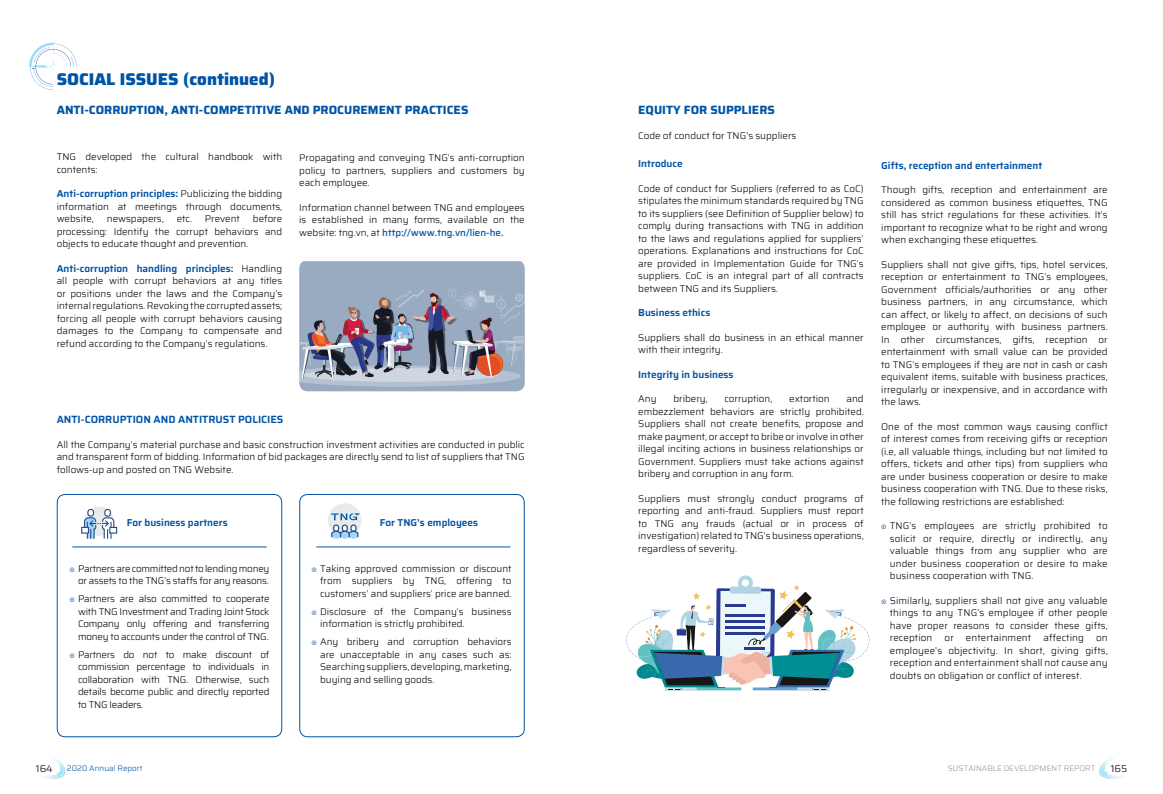
<style>
.page{position:relative;width:1163px;height:794px;background:#fff}
.page>*{position:absolute;margin:0;border:0;box-sizing:border-box;transform-origin:0 0}
.t1{font:800 17px "Saira";color:#0054a6}
.t2{font:700 12px "Saira";color:#0054a6}
.t3{font:600 10.5px "Saira";color:#0054a6}
.t4{font:600 10px "Saira";color:#0054a6}
.t5{font:10px "Saira";color:#312a4b}
.t6{font:300 9.8px/12.5px "Saira";color:#000;text-align:justify}
.t7{font:300 9.8px/12.5px "Saira";letter-spacing:-.02em;color:#000}
.t8{font:300 8px "Saira";color:#939598}
.t9{font:300 8px "Saira";color:#0054a6}
.s1{font-weight:300;font-size:9.8px;color:#000}
.s2{font-weight:500;color:#0054a6}
</style>
<div class="page">
<div style="left:57px;top:494px;width:225px;height:243px;border:1px solid #0054a6;border-radius:8px"></div>
<div style="left:299px;top:494px;width:225px;height:243px;border:1px solid #0054a6;border-radius:8px"></div>
<hr style="left:72px;top:546px;width:194px;height:1px;background:#0054a6">
<hr style="left:316px;top:546px;width:194px;height:1px;background:#0054a6">
<div style="left:328px;top:503px;width:33px;height:34px;background:#e8ebeb;border-radius:50%"></div>
<svg style="left:331px;top:513px;width:29px;height:26px"></svg>
<div style="left:84px;top:506px;width:30px;height:30px;background:#e8ebeb;border-radius:50%"></div>
<svg style="left:81px;top:527px;width:2px;height:6px"></svg>
<svg style="left:83px;top:509px;width:32px;height:30px"></svg>
<svg style="left:109px;top:527px;width:8px;height:6px"></svg>
<svg style="left:299px;top:261px;width:225px;height:130px;background:#959db0"></svg>
<svg style="left:626px;top:575px;width:244px;height:116px"></svg>
<img style="left:39px;top:757px;width:27px;height:22px">
<img style="left:1098px;top:757px;width:28px;height:22px">
<svg style="left:29px;top:42px;width:48px;height:48px"></svg>
<h1 class="t1" style="left:57px;top:66px;width:220px">SOCIAL ISSUES (continued)</h1>
<p class="t2" style="left:57px;top:101px;width:413px">ANTI-CORRUPTION, ANTI-COMPETITIVE AND PROCUREMENT PRACTICES</p>
<p class="t6" style="left:57px;top:150px;width:227px">TNG developed the cultural handbook with contents:</p>
<p class="t4" style="left:57px;top:186px;width:227px">Anti-corruption principles: <span class="s1">Publicizing the bidding</span></p>
<p class="t6" style="left:57px;top:200px;width:227px">information at meetings through documents, website,</p>
<p class="t6" style="left:299px;top:151px;width:227px">Propagating and conveying TNG’s anti-corruption policy to partners, suppliers and customers by each employee.</p>
<p class="t6" style="left:299px;top:201px;width:227px">Information channel between TNG and employees is established in many forms, available on the website: tng.vn, at <span class="s2">http://www.tng.vn/lien-he.</span></p>
<p class="t6" style="left:57px;top:212px;width:227px;text-indent:196px">before processing: Identify the corrupt behaviors and objects to educate thought and prevention.</p>
<p class="t4" style="left:57px;top:261px;width:227px">Anti-corruption handling principles: <span class="s1">Handling</span></p>
<p class="t6" style="left:57px;top:274px;width:227px">all people with corrupt behaviors at any titles or positions under the laws and the Company’s internal regulations. Revoking the corrupted assets; forcing all people with corrupt behaviors causing damages to the Company to compensate and refund according to the Company’s regulations.</p>
<p class="t6" style="left:107px;top:212px;width:58px">newspapers,</p>
<p class="t6" style="left:177px;top:212px;width:17px">etc.</p>
<p class="t6" style="left:205px;top:212px;width:37px">Prevent</p>
<p class="t3" style="left:57px;top:411px;width:228px">ANTI-CORRUPTION AND ANTITRUST POLICIES</p>
<p class="t6" style="left:57px;top:438px;width:469px">All the Company’s material purchase and basic construction investment activities are conducted in public and transparent form of bidding. Information of bid packages are directly send to list of suppliers that TNG follows-up and posted on TNG Website.</p>
<p class="t4" style="left:127px;top:515px;width:102px">For business partners</p>
<p class="t4" style="left:379px;top:515px;width:100px">For TNG’s employees</p>
<p class="t7" style="left:78px;top:562px;width:193px">Partners are committed not to lending money or assets to the TNG’s staffs for any reasons.</p>
<p class="t6" style="left:78px;top:592px;width:193px">Partners are also committed to cooperate with TNG Investment and Trading Joint Stock Company only offering and transferring money to accounts under the control of TNG.</p>
<p class="t6" style="left:78px;top:648px;width:193px">Partners do not to make discount of commission percentage to individuals in collaboration with TNG. Otherwise, such details become public and directly reported to TNG leaders.</p>
<p class="t6" style="left:320px;top:562px;width:193px">Taking approved commission or discount from suppliers by TNG, offering to customers’ and suppliers’ price are banned.</p>
<p class="t6" style="left:320px;top:605px;width:193px">Disclosure of the Company’s business information is strictly prohibited.</p>
<p class="t6" style="left:320px;top:635px;width:193px">Any bribery and corruption behaviors are unacceptable in any cases such as:<br>Searching suppliers, developing, marketing, buying and selling goods.</p>
<p class="t2" style="left:638px;top:101px;width:138px">EQUITY FOR SUPPLIERS</p>
<p class="t6" style="left:638px;top:129px;width:159px">Code of conduct for TNG’s suppliers</p>
<p class="t4" style="left:638px;top:156px;width:46px">Introduce</p>
<p class="t6" style="left:638px;top:182px;width:227px">Code of conduct for Suppliers (referred to as CoC) stipulates the minimum standards required by TNG to its suppliers (see Definition of Supplier below) to comply during transactions with TNG in addition to the laws and regulations applied for suppliers’ operations. Explanations and instructions for CoC are provided in Implementation Guide for TNG’s suppliers. CoC is an integral part of all contracts between TNG and its Suppliers.</p>
<p class="t4" style="left:638px;top:305px;width:74px">Business ethics</p>
<p class="t6" style="left:638px;top:331px;width:227px">Suppliers shall do business in an ethical manner with their integrity.</p>
<p class="t4" style="left:638px;top:366px;width:97px">Integrity in business</p>
<p class="t6" style="left:638px;top:392px;width:20px">Any</p>
<p class="t6" style="left:673px;top:392px;width:36px">bribery,</p>
<p class="t6" style="left:724px;top:392px;width:49px">corruption,</p>
<p class="t6" style="left:789px;top:392px;width:42px">extortion</p>
<p class="t6" style="left:638px;top:392px;width:227px;text-indent:208px">and embezzlement behaviors are strictly prohibited.<br>Suppliers shall not create benefits, propose and make payment, or accept to bribe or involve in other illegal inciting actions in business relationships or Government. Suppliers must take actions against bribery and corruption in any form.</p>
<p class="t6" style="left:638px;top:492px;width:227px">Suppliers must strongly conduct programs of reporting and anti-fraud. Suppliers must report to TNG any frauds (actual or in process of investigation) related to TNG’s business operations, regardless of severity.</p>
<p class="t4" style="left:881px;top:157px;width:162px">Gifts, reception and entertainment</p>
<p class="t6" style="left:881px;top:183px;width:228px">Though gifts, reception and entertainment are considered as common business etiquettes, TNG still has strict regulations for these activities. It’s important to recognize what to be right and wrong when exchanging these etiquettes.</p>
<p class="t6" style="left:881px;top:258px;width:228px">Suppliers shall not give gifts, tips, hotel services, reception or entertainment to TNG’s employees, Government officials/authorities or any other business partners, in any circumstance, which can affect, or likely to affect, on decisions of such employee or authority with business partners.<br>In other circumstances, gifts, reception or entertainment with small value can be provided to TNG’s employees if they are not in cash or cash equivalent items, suitable with business practices, irregularly or inexpensive, and in accordance with the laws.</p>
<p class="t6" style="left:881px;top:420px;width:228px">One of the most common ways causing conflict of interest comes from receiving gifts or reception (i.e, all valuable things, including but not limited to offers, tickets and other tips) from suppliers who are under business cooperation or desire to make business cooperation with TNG. Due to these risks, the following restrictions are established:</p>
<p class="t6" style="left:889px;top:519px;width:219px">TNG’s employees are strictly prohibited to solicit or require, directly or indirectly, any valuable things from any supplier who are under business cooperation or desire to make business cooperation with TNG.</p>
<p class="t6" style="left:889px;top:594px;width:219px">Similarly, suppliers shall not give any valuable things to any TNG’s employee if other people have proper reasons to consider these gifts, reception or entertainment affecting on employee’s objectivity. In short, giving gifts, reception and entertainment shall not cause any doubts on obligation or conflict of interest.</p>
<p class="t5" style="left:36px;top:760px;width:18px">164</p>
<p class="t9" style="left:67px;top:762px;width:77px">2020 Annual Report</p>
<p class="t8" style="left:947px;top:762px;width:149px">SUSTAINABLE DEVELOPMENT REPORT</p>
<p class="t5" style="left:1110px;top:760px;width:18px">165</p>
</div>
